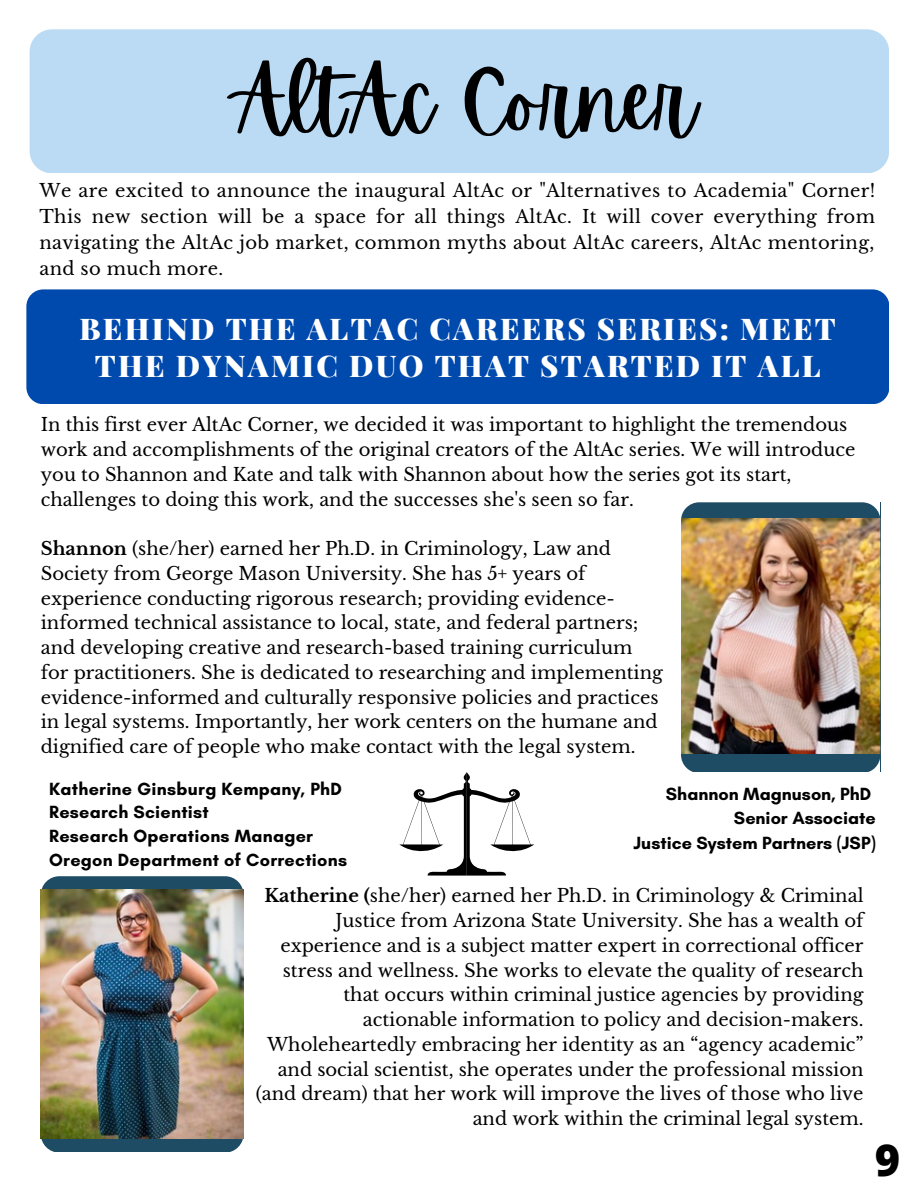
<style>
.page{position:relative;width:918px;height:1188px;background:#fff}
.page>*{position:absolute;margin:0;border:0;box-sizing:border-box;transform-origin:0 0}
.t1{font:82.5px "Apricots";color:#000}
.t2{font:800 43.35px "Open Sans";color:#000}
.t3{font:900 30px/37.2px "Playfair Display";letter-spacing:.075em;color:#fff;text-align:center}
.t4{font:18px/24.8px "Libre Baskerville";color:#000}
.t5{font:700 18px "Glacial Indifference";letter-spacing:.015em;color:#000}
.s1{font-weight:700}
</style>
<div class="page">
<div style="left:26px;top:289px;width:863px;height:115px;background:#004aad"></div>
<div style="left:30px;top:29px;width:859px;height:144px;background:#badbf3"></div>
<div style="left:681px;top:502px;width:199px;height:270px;background:#1e4c64"></div>
<img style="left:681px;top:519px;width:199px;height:235px">
<div style="left:41px;top:876px;width:202px;height:275px;background:#1e4c64"></div>
<img style="left:41px;top:889px;width:202px;height:249px">
<svg style="left:399px;top:772px;width:135px;height:104px"></svg>
<p class="t1" style="left:234px;top:54px;width:463px">AltAc Corner</p>
<p class="t4" style="left:39px;top:178px;width:837px;line-height:25.8px;text-align:justify">We are excited to announce the inaugural AltAc or "Alternatives to Academia" Corner!<br>This new section will be a space for all things AltAc. It will cover everything from navigating the AltAc job market, common myths about AltAc careers, AltAc mentoring, and so much more.</p>
<p class="t3" style="left:80px;top:309px;width:758px">BEHIND THE ALTAC CAREERS SERIES: MEET<br>THE DYNAMIC DUO THAT STARTED IT ALL</p>
<p class="t4" style="left:41px;top:413px;width:816px">In this first ever AltAc Corner, we decided it was important to highlight the tremendous work and accomplishments of the original creators of the AltAc series. We will introduce you to Shannon and Kate and talk with Shannon about how the series got its start, challenges to doing this work, and the successes she's seen so far.</p>
<p class="t4" style="left:41px;top:536px;width:572px"><span class="s1">Shannon</span> (she/her) earned her Ph.D. in Criminology, Law and</p>
<p class="t4" style="left:41px;top:561px;width:546px">Society from George Mason University. She has 5+ years of</p>
<p class="t4" style="left:41px;top:586px;width:576px">experience conducting rigorous research; providing evidence-</p>
<p class="t4" style="left:41px;top:611px;width:599px">informed technical assistance to local, state, and federal partners;</p>
<p class="t4" style="left:41px;top:635px;width:593px">and developing creative and research-based training curriculum</p>
<p class="t4" style="left:41px;top:660px;width:624px">for practitioners. She is dedicated to researching and implementing</p>
<p class="t4" style="left:41px;top:685px;width:619px">evidence-informed and culturally responsive policies and practices</p>
<p class="t4" style="left:41px;top:710px;width:618px">in legal systems. Importantly, her work centers on the humane and dignified care of people who make contact with the legal system.</p>
<p class="t5" style="left:49px;top:778px;width:294px">Katherine Ginsburg Kempany, PhD</p>
<p class="t5" style="left:49px;top:801px;width:161px">Research Scientist</p>
<p class="t5" style="left:49px;top:825px;width:265px">Research Operations Manager</p>
<p class="t5" style="left:49px;top:849px;width:300px">Oregon Department of Corrections</p>
<p class="t5" style="left:666px;top:782px;width:207px">Shannon Magnuson, PhD</p>
<p class="t5" style="left:734px;top:807px;width:143px">Senior Associate</p>
<p class="t5" style="left:634px;top:832px;width:244px">Justice System Partners (JSP)</p>
<p class="t4" style="left:256px;top:884px;width:609px;text-align:right"><span class="s1">Katherine (</span>she/her) earned her Ph.D. in Criminology &amp; Criminal Justice from Arizona State University. She has a wealth of experience and is a subject matter expert in correctional officer stress and wellness. She works to elevate the quality of research that occurs within criminal justice agencies by providing actionable information to policy and decision-makers.<br>Wholeheartedly embracing her identity as an “agency academic” and social scientist, she operates under the professional mission (and dream) that her work will improve the lives of those who live and work within the criminal legal system.</p>
<p class="t2" style="left:875px;top:1130px;width:27px">9</p>
</div>
